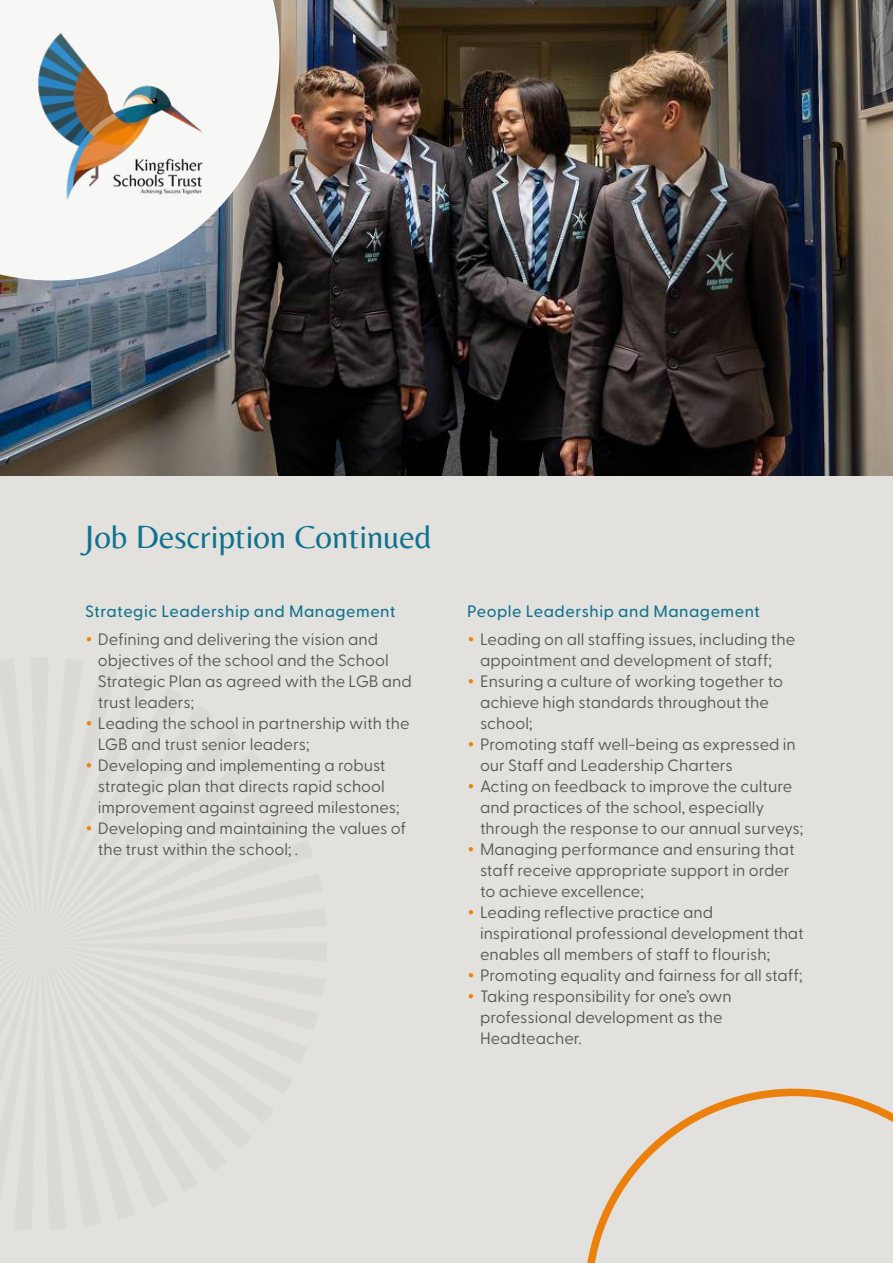
<style>
.page{position:relative;width:893px;height:1263px;background:#fff}
.page>*{position:absolute;margin:0;border:0;box-sizing:border-box;transform-origin:0 0}
.t1{font:33px "Belleza";color:#0f728e}
.t2{font:16.5px/21px "Greycliff CF";color:#575756}
.t3{font:500 16.5px "Greycliff CF";letter-spacing:.03em;color:#0f728e}
.s1{font-family:"Gotham";color:#ec800c}
</style>
<div class="page">
<div style="left:0;top:475px;width:893px;height:788px;background:#e2e1dd"></div>
<div style="left:0;top:657px;width:326px;height:573px;background:#e2e1dd"></div>
<img style="left:0;top:0;width:893px;height:475px">
<svg style="left:0;top:0;width:279px;height:281px;fill:#f7f7f6"></svg>
<img style="left:30px;top:26px;width:182px;height:181px">
<div style="left:584px;top:1089px;width:309px;height:174px;background:#e2e1dd"></div>
<h1 class="t1" style="left:85px;top:510px;width:348px">Job Description Continued</h1>
<p class="t3" style="left:85px;top:598px;width:312px">Strategic Leadership and Management</p>
<p class="t2" style="left:98px;top:628px;width:316px;text-indent:-13px"><span class="s1">•</span> Defining and delivering the vision and objectives of the school and the School Strategic Plan as agreed with the LGB and trust leaders;</p>
<p class="t2" style="left:98px;top:712px;width:313px;text-indent:-13px"><span class="s1">•</span> Leading the school in partnership with the<br>LGB and trust senior leaders;</p>
<p class="t2" style="left:98px;top:754px;width:303px;text-indent:-13px"><span class="s1">•</span> Developing and implementing a robust strategic plan that directs rapid school improvement against agreed milestones;</p>
<p class="t2" style="left:98px;top:817px;width:310px;text-indent:-13px"><span class="s1">•</span> Developing and maintaining the values of the trust within the school; .</p>
<p class="t3" style="left:467px;top:598px;width:294px">People Leadership and Management</p>
<p class="t2" style="left:480px;top:628px;width:317px;text-indent:-13px"><span class="s1">•</span> Leading on all staffing issues, including the appointment and development of staff;</p>
<p class="t2" style="left:480px;top:670px;width:305px;text-indent:-13px"><span class="s1">•</span> Ensuring a culture of working together to achieve high standards throughout the school;</p>
<p class="t2" style="left:480px;top:733px;width:317px;text-indent:-13px"><span class="s1">•</span> Promoting staff well-being as expressed in our Staff and Leadership Charters</p>
<p class="t2" style="left:480px;top:775px;width:325px;text-indent:-13px"><span class="s1">•</span> Acting on feedback to improve the culture and practices of the school, especially through the response to our annual surveys;</p>
<p class="t2" style="left:480px;top:838px;width:316px;text-indent:-13px"><span class="s1">•</span> Managing performance and ensuring that staff receive appropriate support in order to achieve excellence;</p>
<p class="t2" style="left:480px;top:901px;width:325px;text-indent:-13px"><span class="s1">•</span> Leading reflective practice and inspirational professional development that enables all members of staff to flourish;</p>
<p class="t2" style="left:467px;top:964px;width:337px"><span class="s1">•</span> Promoting equality and fairness for all staff;</p>
<p class="t2" style="left:480px;top:985px;width:253px;text-indent:-13px"><span class="s1">•</span> Taking responsibility for one’s own professional development as the<br>Headteacher.</p>
</div>
